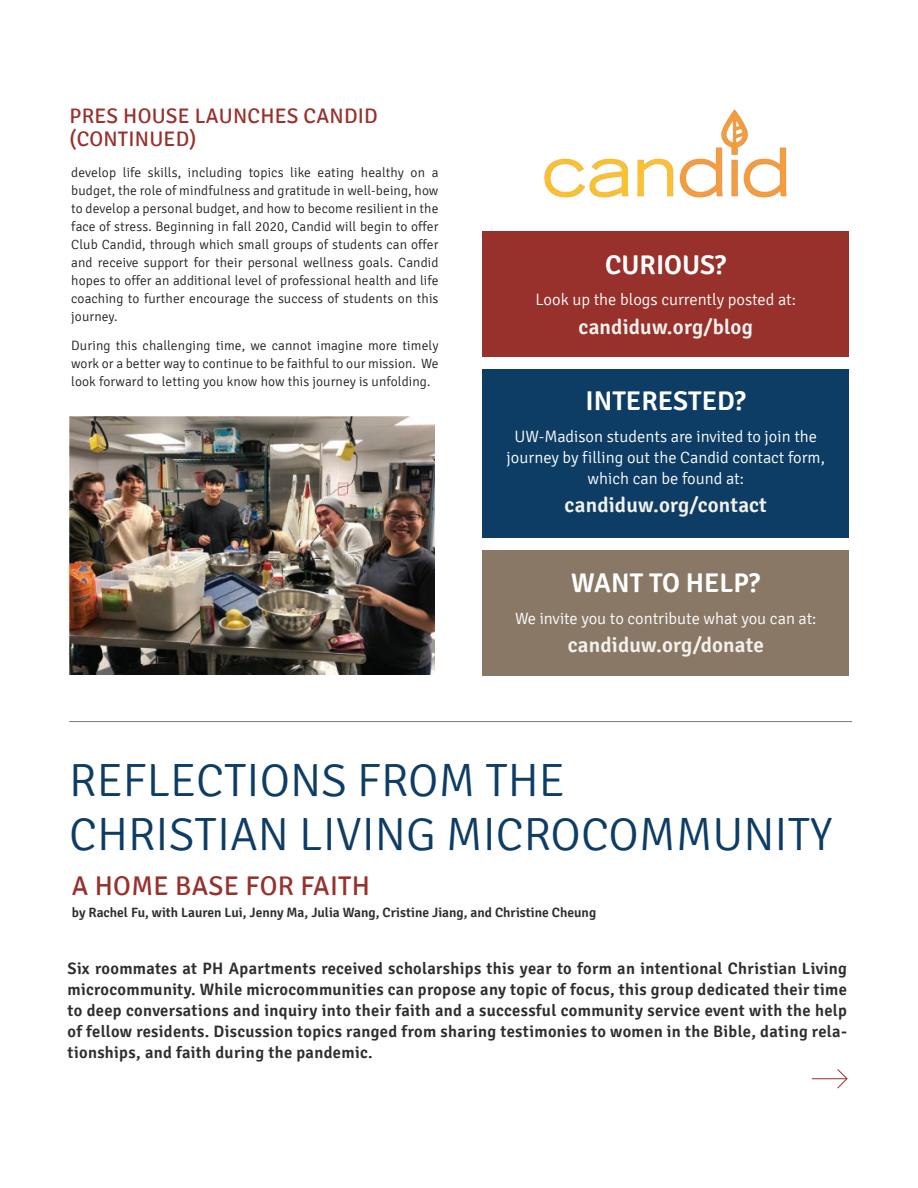
<style>
.page{position:relative;width:918px;height:1188px;background:#fff}
.page>*{position:absolute;margin:0;border:0;box-sizing:border-box;transform-origin:0 0}
.t1{font:300 46.5px/54px "Signika";color:#0d3d65}
.t2{font:600 27px "Signika";color:#fff}
.t3{font:27px "Signika";letter-spacing:.01em;color:#98312c}
.t4{font:600 21px "Signika";letter-spacing:.01em;color:#f3f1ec}
.t5{font:21px/22.5px "Signika";letter-spacing:.01em;color:#98312c}
.t6{font:600 16.5px/21px "Signika";letter-spacing:.02em;color:#2d2e2e;text-align:justify}
.t7{font:300 16.5px/21px "Signika";color:#fff;text-align:center}
.t8{font:300 13.5px/18px "Signika";letter-spacing:.01em;color:#231f20;text-align:justify}
.t9{font:600 13.5px "Signika";color:#2d2e2e}
</style>
<div class="page">
<div style="left:482px;top:231px;width:367px;height:126px;background:#98312c"></div>
<svg style="left:837px;top:1069px;width:11px;height:20px"></svg>
<hr style="left:812px;top:1078px;width:35px;height:1px;background:#98312c">
<div style="left:482px;top:369px;width:367px;height:169px;background:#0d3d65"></div>
<div style="left:483px;top:550px;width:366px;height:126px;background:#8a7866"></div>
<img style="left:544px;top:109px;width:243px;height:89px">
<hr style="left:69px;top:721px;width:783px;height:1px;background:#7e7b7b">
<img style="left:69px;top:416px;width:366px;height:258px">
<h3 class="t5" style="left:70px;top:105px;width:310px">PRES HOUSE LAUNCHES CANDID (CONTINUED)</h3>
<p class="t8" style="left:71px;top:164px;width:369px">develop life skills, including topics like eating healthy on a budget, the role of mindfulness and gratitude in well-being, how to develop a personal budget, and how to become resilient in the face of stress. Beginning in fall 2020, Candid will begin to offer Club Candid, through which small groups of students can offer and receive support for their personal wellness goals. Candid hopes to offer an additional level of professional health and life coaching to further encourage the success of students on this journey.</p>
<p class="t8" style="left:71px;top:337px;width:369px">During this challenging time, we cannot imagine more timely work or a better way to continue to be faithful to our mission. We look forward to letting you know how this journey is unfolding.</p>
<h2 class="t2" style="left:605px;top:249px;width:123px">CURIOUS?</h2>
<p class="t7" style="left:536px;top:289px;width:262px">Look up the blogs currently posted at:</p>
<h3 class="t4" style="left:579px;top:314px;width:176px">candiduw.org/blog</h3>
<h2 class="t2" style="left:586px;top:385px;width:162px">INTERESTED?</h2>
<p class="t7" style="left:507px;top:426px;width:320px">UW-Madison students are invited to join the journey by filling out the Candid contact form, which can be found at:</p>
<h3 class="t4" style="left:565px;top:493px;width:204px">candiduw.org/contact</h3>
<h2 class="t2" style="left:571px;top:567px;width:191px">WANT TO HELP?</h2>
<p class="t7" style="left:515px;top:608px;width:303px">We invite you to contribute what you can at:</p>
<h3 class="t4" style="left:568px;top:633px;width:198px">candiduw.org/donate</h3>
<h1 class="t1" style="left:69px;top:754px;width:765px">REFLECTIONS FROM THE<br>CHRISTIAN LIVING MICROCOMMUNITY</h1>
<h2 class="t3" style="left:72px;top:871px;width:300px">A HOME BASE FOR FAITH</h2>
<p class="t9" style="left:72px;top:905px;width:526px">by Rachel Fu, with Lauren Lui, Jenny Ma, Julia Wang, Cristine Jiang, and Christine Cheung</p>
<p class="t6" style="left:68px;top:958px;width:781px">Six roommates at PH Apartments received scholarships this year to form an intentional Christian Living microcommunity. While microcommunities can propose any topic of focus, this group dedicated their time to deep conversations and inquiry into their faith and a successful community service event with the help of fellow residents. Discussion topics ranged from sharing testimonies to women in the Bible, dating rela&shy;tionships, and faith during the pandemic.</p>
</div>
